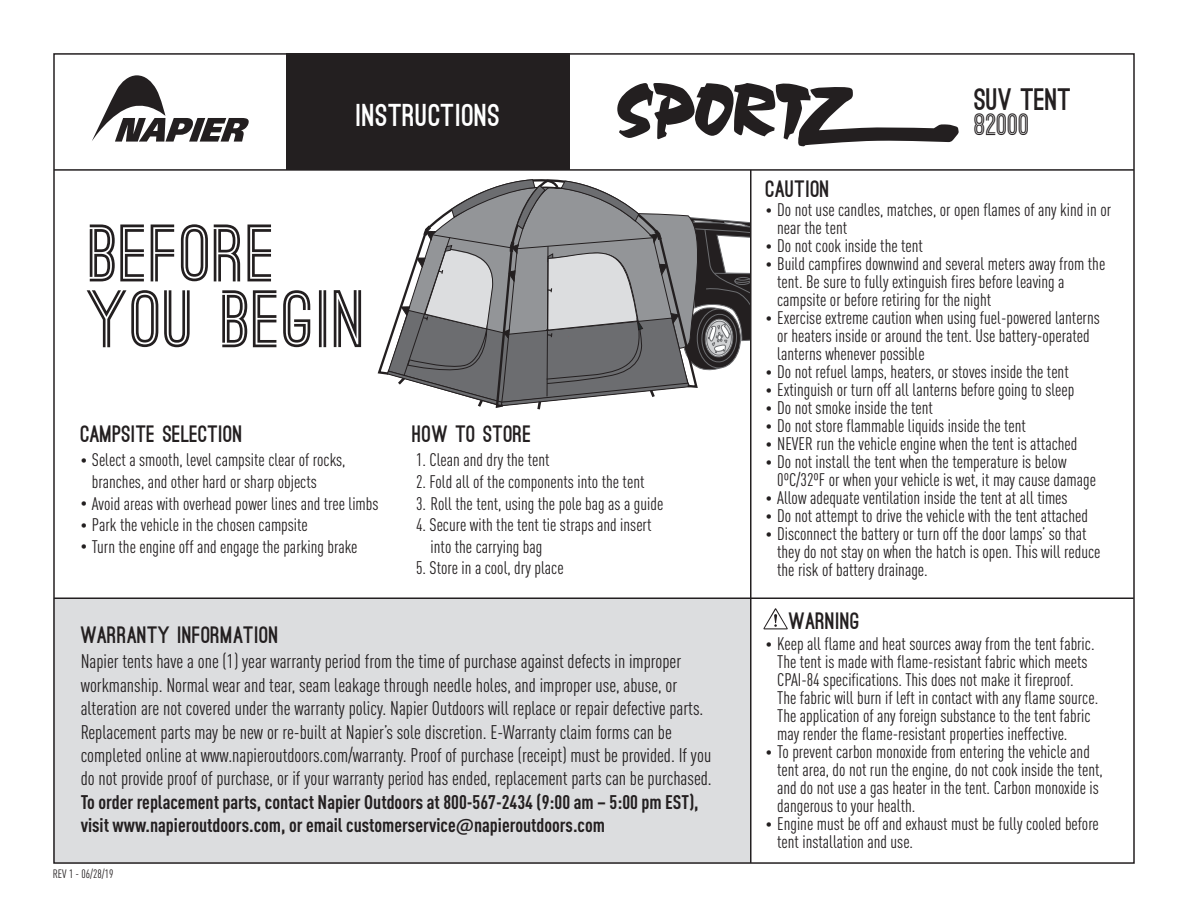
<style>
.page{position:relative;width:1188px;height:918px;background:#fff}
.page>*{position:absolute;margin:0;border:0;box-sizing:border-box;transform-origin:0 0}
.t1{font:700 77.25px/65.8px "Ostrich Sans";letter-spacing:.02em;color:#231f20}
.t2{font:900 30px "Ostrich Sans";letter-spacing:.02em;color:#fff}
.t3{font:900 29.4px "Ostrich Sans";color:#231f20}
.t4{font:700 29.4px "Ostrich Sans";color:#231f20}
.t5{font:900 22.5px "Ostrich Sans";letter-spacing:.02em;color:#231f20}
.t6{font:condensed 19.5px/23.4px "DIN Pro";color:#231f20}
.t7{font:700 condensed 19.5px/23.4px "DIN Pro";color:#231f20}
.t8{font:condensed 18px/18px "DIN Pro";color:#231f20}
.t9{font:condensed 12px "DIN Pro";color:#231f20}
.s1{font-size:13.5px}
.s2{font-family:"Aller";font-weight:400;font-stretch:normal;font-size:18px}
</style>
<div class="page">
<div style="left:54px;top:598px;width:697px;height:265px;background:#dcdddf"></div>
<hr style="left:54px;top:169px;width:1080px;height:2px;background:#231f20">
<div style="left:286px;top:53px;width:284px;height:117px;background:#231f20"></div>
<svg style="left:92px;top:75px;width:157px;height:67px"></svg>
<hr style="left:54px;top:598px;width:1080px;height:1px;background:#231f20">
<svg style="left:763px;top:608px;width:25px;height:21px"></svg>
<svg style="left:377px;top:179px;width:373px;height:231px"></svg>
<hr style="left:750px;top:170px;width:2px;height:693px;background:#231f20">
<svg style="left:617px;top:83px;width:342px;height:63px"></svg>
<h2 class="t2" style="left:356px;top:104px;width:146px">INSTRUCTIONS</h2>
<h1 class="t1" style="left:90px;top:224px;width:278px">BEFORE<br>YOU BEGIN</h1>
<p class="t5" style="left:81px;top:426px;width:164px">CAMPSITE SELECTION</p>
<p class="t8" style="left:92px;top:448px;width:255px;line-height:21.6px;text-indent:-11px"><span class="s1">•</span> Select a smooth, level campsite clear of rocks, branches, and other hard or sharp objects</p>
<p class="t8" style="left:81px;top:493px;width:299px"><span class="s1">•</span> Avoid areas with overhead power lines and tree limbs</p>
<p class="t8" style="left:81px;top:515px;width:229px"><span class="s1">•</span> Park the vehicle in the chosen campsite</p>
<p class="t8" style="left:81px;top:536px;width:278px"><span class="s1">•</span> Turn the engine off and engage the parking brake</p>
<p class="t5" style="left:81px;top:626px;width:199px">WARRANTY INFORMATION</p>
<p class="t5" style="left:412px;top:426px;width:120px">HOW TO STORE</p>
<p class="t8" style="left:416px;top:450px;width:135px">1. Clean and dry the tent</p>
<p class="t8" style="left:416px;top:471px;width:230px">2. Fold all of the components into the tent</p>
<p class="t8" style="left:416px;top:493px;width:249px">3. Roll the tent, using the pole bag as a guide</p>
<p class="t8" style="left:431px;top:513px;width:222px;line-height:21.6px;text-indent:-15px">4. Secure with the tent tie straps and insert into the carrying bag</p>
<p class="t8" style="left:416px;top:558px;width:149px">5. Store in a cool, dry place</p>
<p class="t6" style="left:81px;top:648px;width:633px">Napier tents have a one (1) year warranty period from the time of purchase against defects in improper workmanship. Normal wear and tear, seam leakage through needle holes, and improper use, abuse, or alteration are not covered under the warranty policy. Napier Outdoors will replace or repair defective parts.<br>Replacement parts may be new or re-built at Napier’s sole discretion. E-Warranty claim forms can be completed online at www.napieroutdoors.com/warranty. Proof of purchase (receipt) must be provided. If you do not provide proof of purchase, or if your warranty period has ended, replacement parts can be purchased.</p>
<p class="t7" style="left:81px;top:788px;width:620px">To order replacement parts, contact Napier Outdoors at 800-567-2434 (9:00 am – 5:00 pm EST), visit www.napieroutdoors.com, or email customerservice<span class="s2">@</span>napieroutdoors.com</p>
<p class="t9" style="left:53px;top:865px;width:62px">REV 1 - 06/28/19</p>
<p class="t5" style="left:766px;top:180px;width:65px">CAUTION</p>
<h3 class="t3" style="left:975px;top:88px;width:98px">SUV TENT</h3>
<h3 class="t4" style="left:975px;top:114px;width:57px">82000</h3>
<p class="t8" style="left:777px;top:200px;width:336px;text-indent:-11px"><span class="s1">•</span> Do not use candles, matches, or open flames of any kind in or near the tent</p>
<p class="t8" style="left:766px;top:236px;width:159px"><span class="s1">•</span> Do not cook inside the tent</p>
<p class="t8" style="left:777px;top:254px;width:330px;text-indent:-11px"><span class="s1">•</span> Build campfires downwind and several meters away from the tent. Be sure to fully extinguish fires before leaving a campsite or before retiring for the night</p>
<p class="t8" style="left:777px;top:308px;width:324px;text-indent:-11px"><span class="s1">•</span> Exercise extreme caution when using fuel-powered lanterns or heaters inside or around the tent. Use battery-operated lanterns whenever possible</p>
<p class="t8" style="left:766px;top:362px;width:304px"><span class="s1">•</span> Do not refuel lamps, heaters, or stoves inside the tent</p>
<p class="t8" style="left:766px;top:380px;width:310px"><span class="s1">•</span> Extinguish or turn off all lanterns before going to sleep</p>
<p class="t8" style="left:766px;top:398px;width:169px"><span class="s1">•</span> Do not smoke inside the tent</p>
<p class="t8" style="left:766px;top:416px;width:262px"><span class="s1">•</span> Do not store flammable liquids inside the tent</p>
<p class="t8" style="left:766px;top:434px;width:313px"><span class="s1">•</span> NEVER run the vehicle engine when the tent is attached</p>
<p class="t8" style="left:777px;top:452px;width:320px;text-indent:-11px"><span class="s1">•</span> Do not install the tent when the temperature is below<br>0ºC/32ºF or when your vehicle is wet, it may cause damage</p>
<p class="t8" style="left:766px;top:488px;width:303px"><span class="s1">•</span> Allow adequate ventilation inside the tent at all times</p>
<p class="t8" style="left:766px;top:506px;width:324px"><span class="s1">•</span> Do not attempt to drive the vehicle with the tent attached</p>
<p class="t8" style="left:777px;top:524px;width:325px;text-indent:-11px"><span class="s1">•</span> Disconnect the battery or turn off the door lamps’ so that they do not stay on when the hatch is open. This will reduce the risk of battery drainage.</p>
<p class="t5" style="left:789px;top:612px;width:73px">WARNING</p>
<p class="t8" style="left:777px;top:634px;width:323px;text-indent:-11px"><span class="s1">•</span> Keep all flame and heat sources away from the tent fabric.<br>The tent is made with flame-resistant fabric which meets CPAI-84 specifications. This does not make it fireproof.<br>The fabric will burn if left in contact with any flame source.<br>The application of any foreign substance to the tent fabric may render the flame-resistant properties ineffective.</p>
<p class="t8" style="left:777px;top:742px;width:327px;text-indent:-11px"><span class="s1">•</span> To prevent carbon monoxide from entering the vehicle and tent area, do not run the engine, do not cook inside the tent, and do not use a gas heater in the tent. Carbon monoxide is dangerous to your health.</p>
<p class="t8" style="left:777px;top:814px;width:323px;text-indent:-11px"><span class="s1">•</span> Engine must be off and exhaust must be fully cooled before tent installation and use.</p>
</div>
